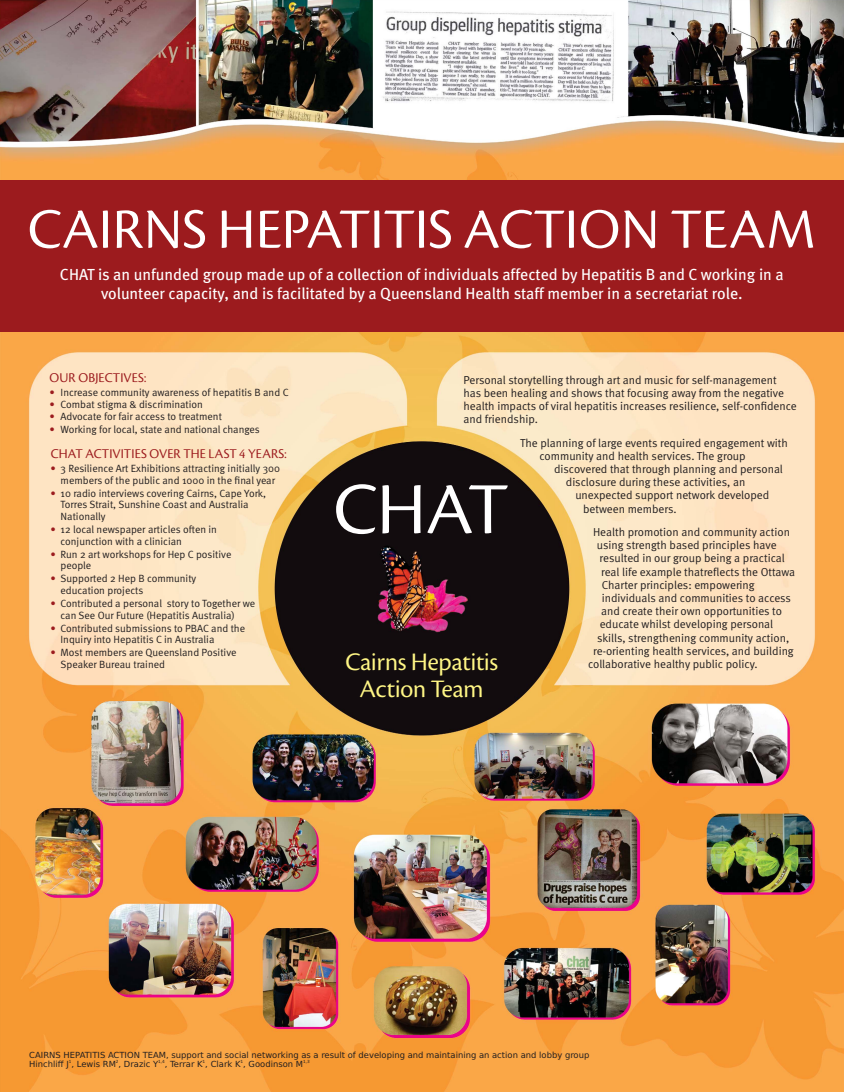
<style>
.page{position:relative;width:844px;height:1092px;background:#fff}
.page>*{position:absolute;margin:0;border:0;box-sizing:border-box;transform-origin:0 0}
.t1{font:76.12px "Cronos Pro Disp";color:#fff}
.t2{font:59.01px "Cronos Pro Disp";letter-spacing:.01em;color:#fff}
.t3{font:26.21px/27.1px "Cronos Pro Disp";letter-spacing:-.005em;color:#fff685;text-align:center}
.t4{font:16.03px/18.7px "Meta";color:#fff;text-align:center}
.t5{font:14px "Cronos Pro Disp";letter-spacing:.01em;color:#9c1b1e}
.t6{font:11.55px/13.2px "Meta Normal";color:#231f20}
.t7{font:10.5px/11.8px "Meta Normal";color:#231f20}
.t8{font:8.4px/9.8px "DejaVu Sans";color:#231f20}
.t9{font:4.2px "DejaVu Sans";color:#231f20}
.s1{color:#9c1b1e}
</style>
<div class="page">
<img style="left:0;top:0;width:843px;height:1092px">
<div style="left:0;top:180px;width:843px;height:152px;background:#9c1b1e"></div>
<h2 class="t2" style="left:28px;top:193px;width:789px">CAIRNS HEPATITIS ACTION TEAM</h2>
<h3 class="t4" style="left:60px;top:266px;width:725px">CHAT is an unfunded group made up of a collection of individuals affected by Hepatitis B and C working in a volunteer capacity, and is facilitated by a Queensland Health staff member in a secretariat role.</h3>
<p class="t5" style="left:50px;top:369px;width:98px">OUR OBJECTIVES:</p>
<p class="t7" style="left:50px;top:387px;width:240px"><span class="s1">•</span> Increase community awareness of hepatitis B and C</p>
<p class="t7" style="left:50px;top:399px;width:155px"><span class="s1">•</span> Combat stigma &amp; discrimination</p>
<p class="t7" style="left:50px;top:411px;width:174px"><span class="s1">•</span> Advocate for fair access to treatment</p>
<p class="t7" style="left:50px;top:424px;width:212px"><span class="s1">•</span> Working for local, state and national changes</p>
<p class="t5" style="left:51px;top:445px;width:237px">CHAT ACTIVITIES OVER THE LAST 4 YEARS:</p>
<p class="t7" style="left:51px;top:463px;width:231px;text-align:center"><span class="s1">•</span> 3 Resilience Art Exhibitions attracting initially 300 members of the public and 1000 in the final year</p>
<p class="t7" style="left:61px;top:488px;width:207px;text-indent:-10px"><span class="s1">•</span> 10 radio interviews covering Cairns, Cape York,<br>Torres Strait, Sunshine Coast and Australia<br>Nationally</p>
<p class="t7" style="left:61px;top:524px;width:158px;text-indent:-10px"><span class="s1">•</span> 12 local newspaper articles often in conjunction with a clinician</p>
<p class="t7" style="left:61px;top:549px;width:172px;text-indent:-10px"><span class="s1">•</span> Run 2 art workshops for Hep C positive people</p>
<p class="t7" style="left:61px;top:573px;width:137px;text-indent:-10px"><span class="s1">•</span> Supported 2 Hep B community education projects</p>
<p class="t7" style="left:61px;top:598px;width:196px;text-indent:-10px"><span class="s1">•</span> Contributed a personal story to Together we can See Our Future (Hepatitis Australia)</p>
<p class="t7" style="left:61px;top:623px;width:186px;text-indent:-10px"><span class="s1">•</span> Contributed submissions to PBAC and the<br>Inquiry into Hepatitis C in Australia</p>
<p class="t7" style="left:61px;top:647px;width:177px;text-indent:-10px"><span class="s1">•</span> Most members are Queensland Positive<br>Speaker Bureau trained</p>
<p class="t6" style="left:463px;top:374px;width:335px">Personal storytelling through art and music for self-management has been healing and shows that focusing away from the negative health impacts of viral hepatitis increases resilience, self-confidence and friendship.</p>
<p class="t6" style="left:539px;top:437px;width:250px;text-indent:-19px">The planning of large events required engagement with community and health services. The group</p>
<p class="t6" style="left:566px;top:463px;width:218px;text-indent:-12px">discovered that through planning and personal disclosure during these activities, an</p>
<p class="t6" style="left:583px;top:489px;width:188px;text-indent:-8px">unexpected support network developed between members.</p>
<p class="t6" style="left:593px;top:526px;width:198px">Health promotion and community action</p>
<p class="t6" style="left:597px;top:539px;width:181px">using strength based principles have</p>
<p class="t6" style="left:599px;top:552px;width:187px">resulted in our group being a practical</p>
<p class="t6" style="left:601px;top:566px;width:196px">real life example thatreflects the Ottawa</p>
<p class="t6" style="left:601px;top:579px;width:154px">Charter principles: empowering</p>
<p class="t6" style="left:601px;top:592px;width:191px">individuals and communities to access</p>
<p class="t6" style="left:601px;top:605px;width:182px">and create their own opportunities to</p>
<p class="t6" style="left:599px;top:618px;width:175px">educate whilst developing personal</p>
<p class="t6" style="left:597px;top:632px;width:194px">skills, strengthening community action,</p>
<p class="t6" style="left:593px;top:645px;width:202px">re-orienting health services, and building</p>
<p class="t6" style="left:588px;top:658px;width:171px">collaborative healthy public policy.</p>
<h1 class="t1" style="left:333px;top:462px;width:176px">CHAT</h1>
<h3 class="t3" style="left:345px;top:647px;width:154px">Cairns Hepatitis<br>Action Team</h3>
<p class="t8" style="left:29px;top:1050px;width:561px">CAIRNS HEPATITIS ACTION TEAM, support and social networking as a result of developing and maintaining an action and lobby group<br>Hinchliff J , Lewis RM , Drazic Y , Terrar K , Clark K , Goodinson M</p>
<p class="t9" style="left:69px;top:1060px;width:4px">1</p>
<p class="t9" style="left:116px;top:1060px;width:4px">2</p>
<p class="t9" style="left:158px;top:1060px;width:8px">1,4</p>
<p class="t9" style="left:203px;top:1060px;width:4px">1</p>
<p class="t9" style="left:240px;top:1060px;width:4px">1</p>
<p class="t9" style="left:303px;top:1060px;width:8px">1,3</p>
</div>
